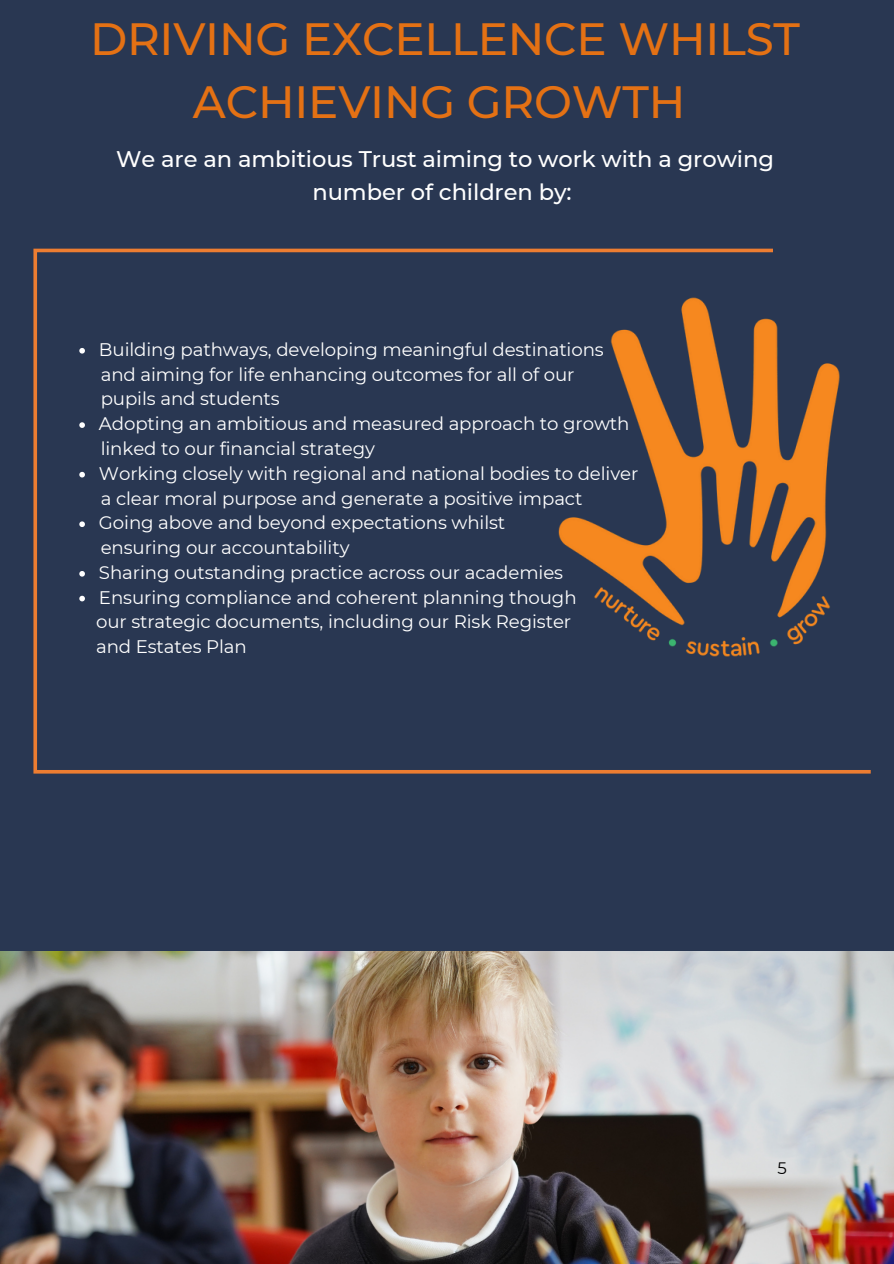
<style>
.page{position:relative;width:894px;height:1264px;background:#fff}
.page>*{position:absolute;margin:0;border:0;box-sizing:border-box;transform-origin:0 0}
.t1{font:500 45.15px/63px "Montserrat";letter-spacing:-.005em;color:#e47114;text-align:center}
.t2{font:500 22.65px/32.7px "Montserrat";letter-spacing:-.005em;color:#fff;text-align:center}
.t3{font:18.15px "Montserrat";letter-spacing:-.005em;color:#fff}
.t4{font:16.5px "Montserrat";color:#000}
</style>
<div class="page">
<div style="left:0;top:0;width:893px;height:1263px;background:#293752"></div>
<svg style="left:33px;top:249px;width:837px;height:524px"></svg>
<img style="left:0;top:951px;width:893px;height:312px">
<p class="t1" style="left:90px;top:7px;width:711px">DRIVING EXCELLENCE WHILST<br>ACHIEVING GROWTH</p>
<p class="t2" style="left:116px;top:143px;width:659px">We are an ambitious Trust aiming to work with a growing number of children by:</p>
<p class="t3" style="left:99px;top:338px;width:506px">Building pathways, developing meaningful destinations</p>
<p class="t3" style="left:101px;top:363px;width:475px">and aiming for life enhancing outcomes for all of our</p>
<p class="t3" style="left:101px;top:388px;width:180px">pupils and students</p>
<p class="t3" style="left:101px;top:437px;width:276px">linked to our financial strategy</p>
<p class="t3" style="left:101px;top:487px;width:483px">a clear moral purpose and generate a positive impact</p>
<p class="t3" style="left:101px;top:536px;width:250px">ensuring our accountability</p>
<p class="t3" style="left:99px;top:412px;width:532px">Adopting an ambitious and measured approach to growth</p>
<p class="t3" style="left:99px;top:462px;width:540px">Working closely with regional and national bodies to deliver</p>
<p class="t3" style="left:99px;top:511px;width:408px">Going above and beyond expectations whilst</p>
<p class="t3" style="left:99px;top:561px;width:465px">Sharing outstanding practice across our academies</p>
<p class="t3" style="left:99px;top:586px;width:479px">Ensuring compliance and coherent planning though</p>
<p class="t3" style="left:96px;top:611px;width:476px">our strategic documents, including our Risk Register</p>
<p class="t3" style="left:96px;top:635px;width:152px">and Estates Plan</p>
<p class="t4" style="left:777px;top:1157px;width:11px">5</p>
</div>
